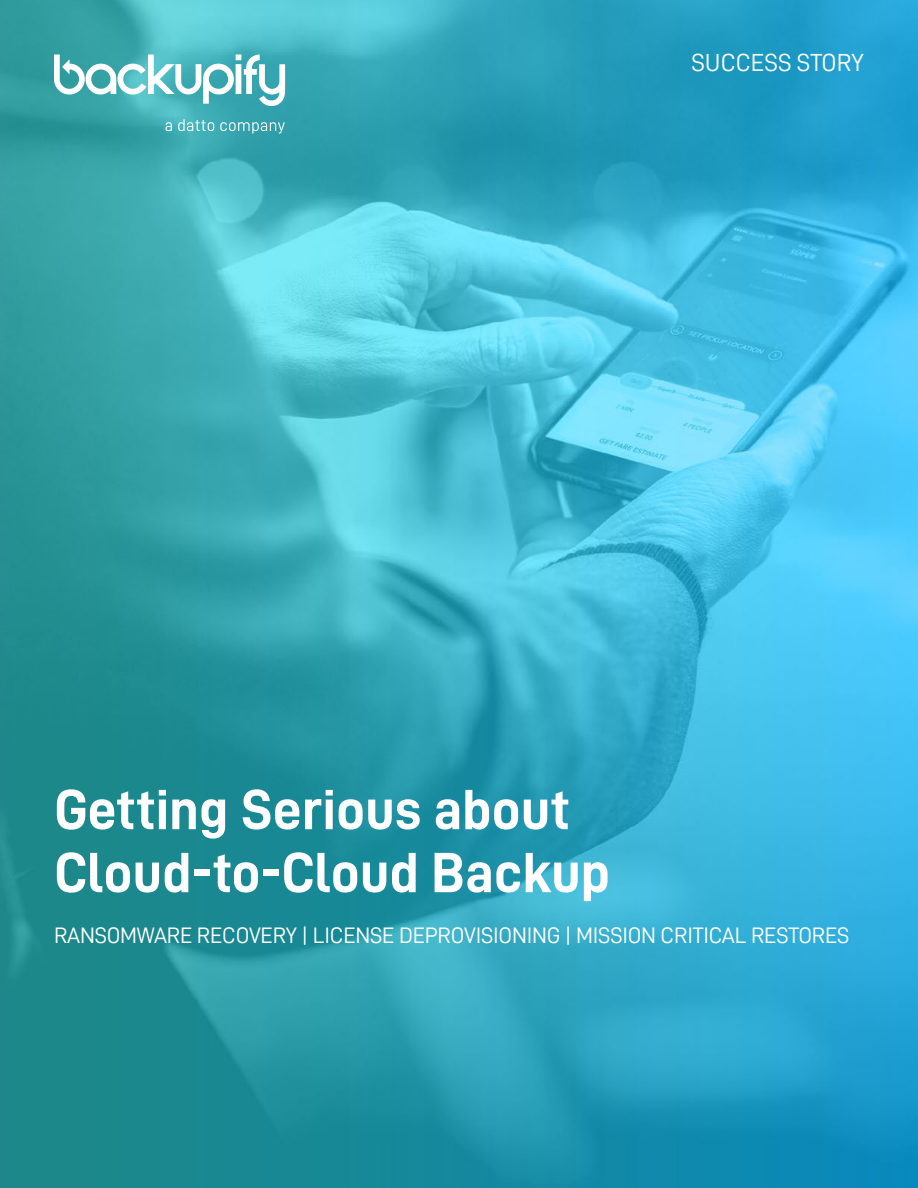
<style>
.page{position:relative;width:918px;height:1188px;background:#fff}
.page>*{position:absolute;margin:0;border:0;box-sizing:border-box;transform-origin:0 0}
.t1{font:700 57px/63px "Datto DIN";color:#fff}
.t2{font:24.75px "Datto DIN";color:#fff}
.t3{font:22.5px "Datto DIN";letter-spacing:-.01em;color:#fff}
</style>
<div class="page">
<img style="left:0;top:0;width:918px;height:1188px">
<svg style="left:54px;top:54px;width:231px;height:52px"></svg>
<svg style="left:165px;top:122px;width:7px;height:9px"></svg>
<svg style="left:178px;top:119px;width:36px;height:12px"></svg>
<svg style="left:220px;top:122px;width:65px;height:12px"></svg>
<p class="t2" style="left:691px;top:49px;width:174px">SUCCESS STORY</p>
<h1 class="t1" style="left:54px;top:777px;width:558px">Getting Serious about<br>Cloud-to-Cloud Backup</h1>
<p class="t3" style="left:54px;top:923px;width:797px">RANSOMWARE RECOVERY | LICENSE DEPROVISIONING | MISSION CRITICAL RESTORES</p>
</div>
